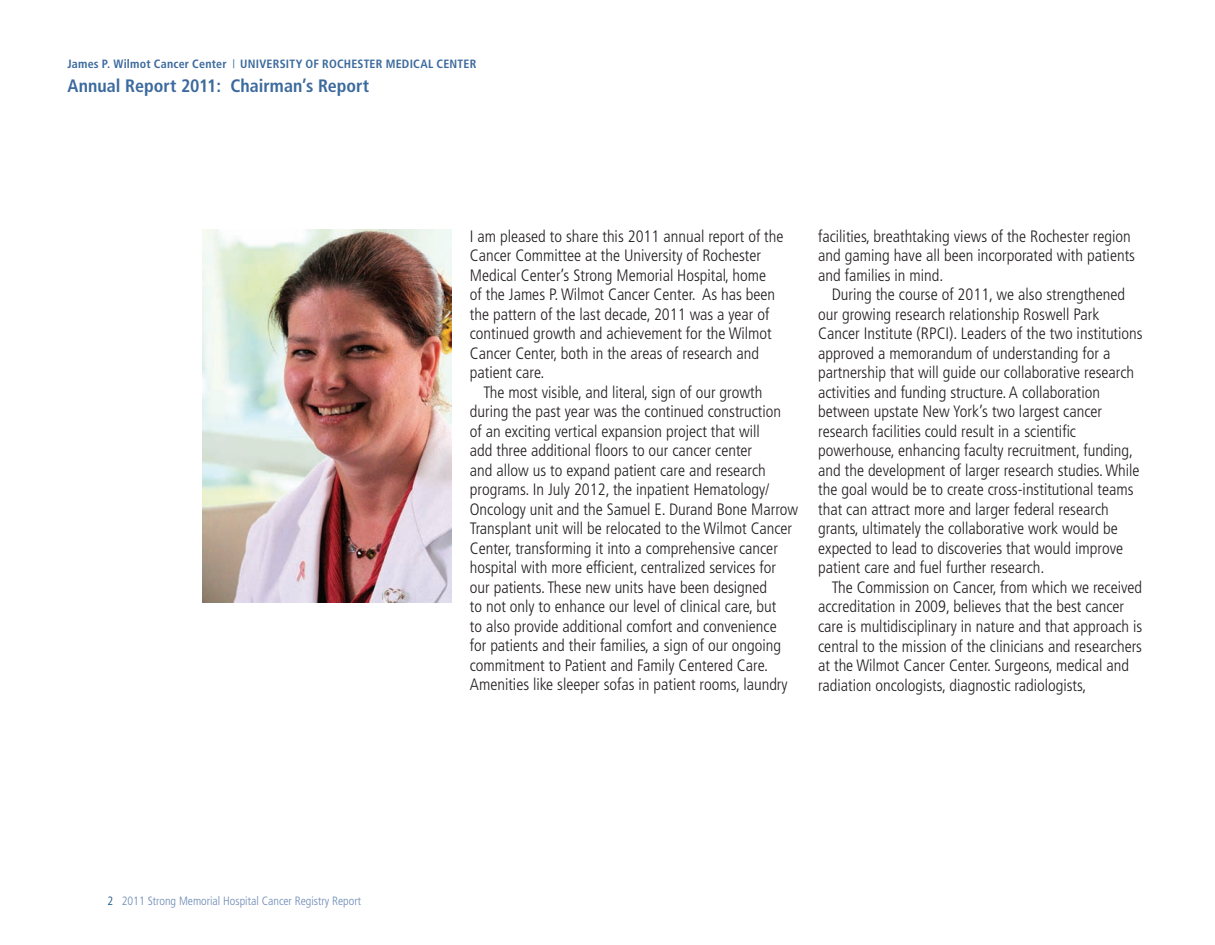
<style>
.page{position:relative;width:1215px;height:945px;background:#fff}
.page>*{position:absolute;margin:0;border:0;box-sizing:border-box;transform-origin:0 0}
.t1{font:700 condensed 18px "Frutiger";color:#3c6a9d}
.t2{font:300 condensed 16.5px/19.5px "Frutiger LT Pro";color:#231f20}
.t3{font:700 condensed 12px "Frutiger";letter-spacing:.02em;color:#3c6a9d}
.t4{font:300 condensed 12px "Frutiger LT Pro";color:#6b89b4}
.s1{font-size:9px}
.s2{color:#00467e}
</style>
<div class="page">
<img style="left:202px;top:230px;width:249px;height:373px">
<p class="t3" style="left:68px;top:56px;width:410px">James P. Wilmot Cancer Center <span class="s1">|</span> UNIVERSITY OF ROCHESTER MEDICAL CENTER</p>
<p class="t1" style="left:68px;top:75px;width:303px">Annual Report 2011: Chairman’s Report</p>
<p class="t2" style="left:470px;top:227px;width:315px">I am pleased to share this 2011 annual report of the Cancer Committee at the University of Rochester Medical Center’s Strong Memorial Hospital, home<br>of the James P. Wilmot Cancer Center. As has been the pattern of the last decade, 2011 was a year of continued growth and achievement for the Wilmot Cancer Center, both in the areas of research and patient care.</p>
<p class="t2" style="left:470px;top:383px;width:330px;text-indent:13px">The most visible, and literal, sign of our growth during the past year was the continued construction<br>of an exciting vertical expansion project that will<br>add three additional floors to our cancer center<br>and allow us to expand patient care and research programs. In July 2012, the inpatient Hematology/ Oncology unit and the Samuel E. Durand Bone Marrow Transplant unit will be relocated to the Wilmot Cancer Center, transforming it into a comprehensive cancer hospital with more efficient, centralized services for our patients. These new units have been designed<br>to not only to enhance our level of clinical care, but<br>to also provide additional comfort and convenience<br>for patients and their families, a sign of our ongoing commitment to Patient and Family Centered Care.<br>Amenities like sleeper sofas in patient rooms, laundry</p>
<p class="t2" style="left:818px;top:227px;width:318px">facilities, breathtaking views of the Rochester region and gaming have all been incorporated with patients and families in mind.</p>
<p class="t2" style="left:818px;top:285px;width:326px;text-indent:13px">During the course of 2011, we also strengthened our growing research relationship Roswell Park Cancer Institute (RPCI). Leaders of the two institutions approved a memorandum of understanding for a partnership that will guide our collaborative research activities and funding structure. A collaboration between upstate New York’s two largest cancer research facilities could result in a scientific powerhouse, enhancing faculty recruitment, funding, and the development of larger research studies. While the goal would be to create cross-institutional teams that can attract more and larger federal research grants, ultimately the collaborative work would be expected to lead to discoveries that would improve patient care and fuel further research.</p>
<p class="t2" style="left:818px;top:578px;width:326px;text-indent:13px">The Commission on Cancer, from which we received accreditation in 2009, believes that the best cancer care is multidisciplinary in nature and that approach is central to the mission of the clinicians and researchers at the Wilmot Cancer Center. Surgeons, medical and radiation oncologists, diagnostic radiologists,</p>
<p class="t4" style="left:107px;top:893px;width:255px"><span class="s2">2</span> 2011 Strong Memorial Hospital Cancer Registry Report</p>
</div>
